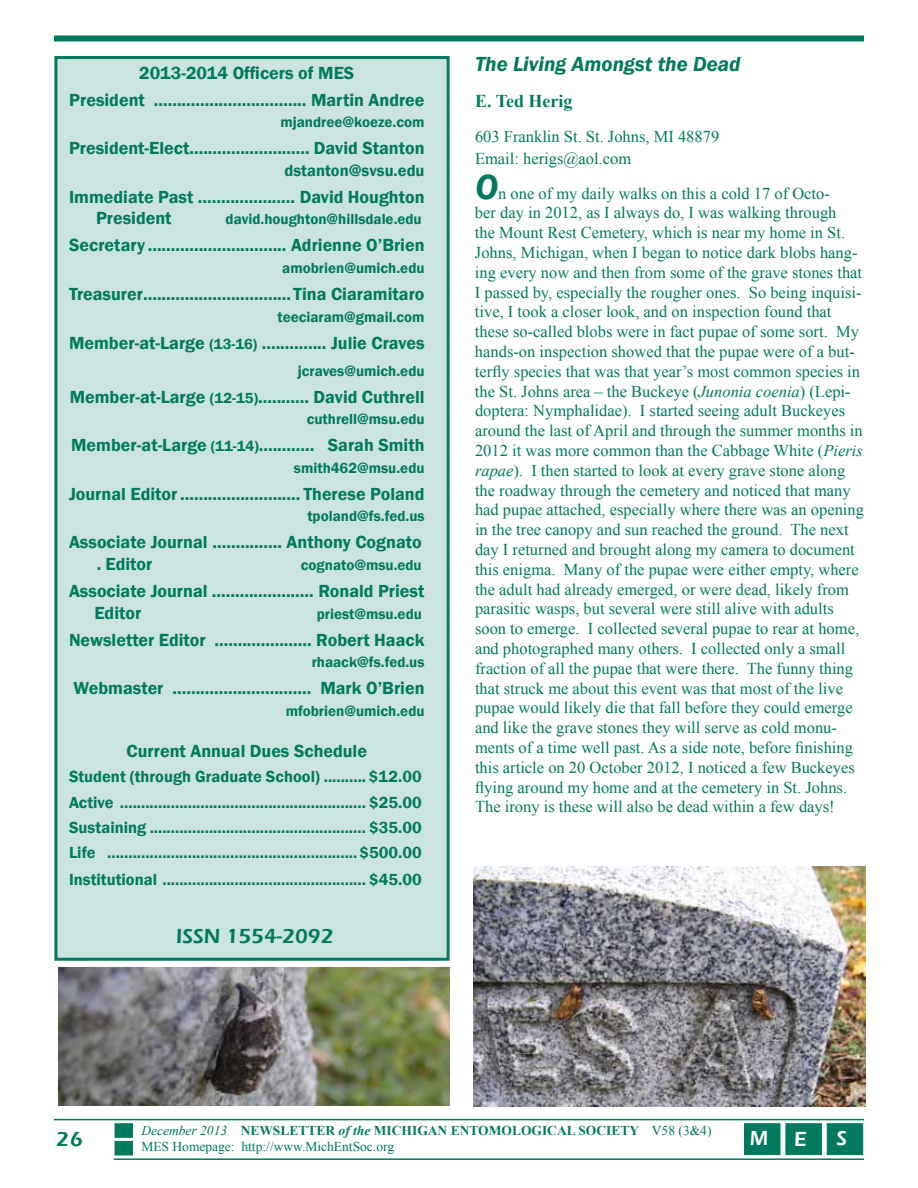
<style>
.page{position:relative;width:918px;height:1188px;background:#fff}
.page>*{position:absolute;margin:0;border:0;box-sizing:border-box;transform-origin:0 0}
.t1{font:italic 600 21px "Franklin Gothic";color:#007a5e}
.t2{font:600 21px "Eras ITC";color:#007a5e}
.t3{font:600 21px "Eras ITC";color:#fff}
.t4{font:600 18px/21.6px "Franklin Gothic";color:#007a5e}
.t5{font:700 18px "Times New Roman";color:#007a5e}
.t6{font:16.5px/19.8px "Times New Roman";color:#007a5e}
.t7{font:600 16.5px/25.2px "Franklin Gothic";color:#007a5e;text-align:justify}
.t8{font:600 15px "Franklin Gothic";color:#007a5e}
.t9{font:13.5px/16.2px "Times New Roman";color:#007a5e}
.s1{font-size:15px}
.s2{font-family:"Franklin Gothic";font-weight:600;font-style:italic;font-size:36px}
.s3{font-style:italic}
.s4{font-weight:700}
.s5{font-weight:700;font-style:italic}
</style>
<div class="page">
<div style="left:54px;top:35px;width:810px;height:6px;background:#007a5e"></div>
<div style="left:827px;top:1123px;width:36px;height:32px;background:#007a5e;border:1px solid #007a5e"></div>
<div style="left:786px;top:1123px;width:36px;height:32px;background:#007a5e;border:1px solid #007a5e"></div>
<div style="left:744px;top:1123px;width:36px;height:32px;background:#007a5e;border:1px solid #007a5e"></div>
<hr style="left:114px;top:1158px;width:750px;height:2px;background:#007a5e">
<hr style="left:54px;top:1119px;width:810px;height:1px;background:#007a5e">
<div style="left:115px;top:1141px;width:18px;height:14px;background:#007a5e"></div>
<div style="left:115px;top:1123px;width:18px;height:15px;background:#007a5e;border:1px solid #007a5e"></div>
<div style="left:54px;top:56px;width:396px;height:905px;background:#cce4df;border:3px solid #007a5e"></div>
<img style="left:474px;top:867px;width:391px;height:239px">
<img style="left:58px;top:968px;width:392px;height:138px">
<p class="t4" style="left:69px;top:59px;width:357px;line-height:27px;text-align:center">2013-2014 Officers of MES<br>President ................................. Martin Andree</p>
<p class="t8" style="left:280px;top:113px;width:146px">mjandree@koeze.com</p>
<p class="t4" style="left:69px;top:138px;width:357px">President-Elect.......................... David Stanton</p>
<p class="t7" style="left:284px;top:158px;width:142px">dstanton@svsu.edu</p>
<p class="t4" style="left:96px;top:186px;width:330px;text-indent:-27px">Immediate Past ..................... David Houghton<br>President</p>
<p class="t8" style="left:226px;top:210px;width:198px">david.houghton@hillsdale.edu</p>
<p class="t4" style="left:69px;top:235px;width:357px">Secretary .............................. Adrienne O’Brien</p>
<p class="t8" style="left:282px;top:259px;width:144px">amobrien@umich.edu</p>
<p class="t4" style="left:69px;top:283px;width:357px">Treasurer................................Tina Ciaramitaro</p>
<p class="t8" style="left:278px;top:307px;width:149px">teeciaram@gmail.com</p>
<p class="t4" style="left:69px;top:332px;width:357px">Member-at-Large <span class="s1">(13-16)</span> .............. Julie Craves</p>
<p class="t8" style="left:298px;top:361px;width:128px">jcraves@umich.edu</p>
<p class="t4" style="left:70px;top:386px;width:356px">Member-at-Large <span class="s1">(12-15)</span>........... David Cuthrell</p>
<p class="t8" style="left:307px;top:410px;width:119px">cuthrell@msu.edu</p>
<p class="t4" style="left:71px;top:435px;width:355px">Member-at-Large <span class="s1">(11-14)</span>............ Sarah Smith</p>
<p class="t8" style="left:294px;top:459px;width:132px">smith462@msu.edu</p>
<p class="t4" style="left:69px;top:483px;width:357px">Journal Editor .......................... Therese Poland</p>
<p class="t8" style="left:307px;top:507px;width:119px">tpoland@fs.fed.us</p>
<p class="t4" style="left:97px;top:532px;width:326px;text-indent:-28px">Associate Journal ............... Anthony Cognato . Editor</p>
<p class="t8" style="left:301px;top:556px;width:122px">cognato@msu.edu</p>
<p class="t4" style="left:94px;top:580px;width:332px;text-indent:-25px">Associate Journal ...................... Ronald Priest<br>Editor</p>
<p class="t8" style="left:317px;top:604px;width:107px">priest@msu.edu</p>
<p class="t4" style="left:69px;top:629px;width:357px">Newsletter Editor ..................... Robert Haack</p>
<p class="t8" style="left:312px;top:653px;width:114px">rhaack@fs.fed.us</p>
<p class="t4" style="left:74px;top:678px;width:353px">Webmaster .............................. Mark O’Brien</p>
<p class="t8" style="left:286px;top:702px;width:140px">mfobrien@umich.edu</p>
<p class="t4" style="left:127px;top:741px;width:242px">Current Annual Dues Schedule</p>
<p class="t7" style="left:69px;top:764px;width:354px">Student (through Graduate School) .......... $12.00<br>Active .......................................................... $25.00<br>Sustaining ................................................... $35.00<br>Life ...........................................................$500.00</p>
<p class="t7" style="left:69px;top:867px;width:354px">Institutional ................................................ $45.00</p>
<p class="t2" style="left:176px;top:924px;width:159px">ISSN 1554-2092</p>
<p class="t1" style="left:475px;top:50px;width:267px">The Living Amongst the Dead</p>
<p class="t5" style="left:475px;top:89px;width:99px">E. Ted Herig</p>
<p class="t6" style="left:475px;top:126px;width:246px;line-height:21.6px">603 Franklin St. St. Johns, MI 48879<br>Email: herigs@aol.com</p>
<p class="t6" style="left:475px;top:183px;width:391px"><span class="s2">O</span>n one of my daily walks on this a cold 17 of Octo-<br>ber day in 2012, as I always do, I was walking through<br>the Mount Rest Cemetery, which is near my home in St.<br>Johns, Michigan, when I began to notice dark blobs hang&shy;ing every now and then from some of the grave stones that I passed by, especially the rougher ones. So being inquisi&shy;tive, I took a closer look, and on inspection found that these so-called blobs were in fact pupae of some sort. My hands-on inspection showed that the pupae were of a but&shy;terfly species that was that year’s most common species in the St. Johns area – the Buckeye (<span class="s3">Junonia coenia</span>) (Lepi&shy;doptera: Nymphalidae). I started seeing adult Buckeyes around the last of April and through the summer months in 2012 it was more common than the Cabbage White (<span class="s3">Pieris rapae</span>). I then started to look at every grave stone along the roadway through the cemetery and noticed that many had pupae attached, especially where there was an opening in the tree canopy and sun reached the ground. The next day I returned and brought along my camera to document this enigma. Many of the pupae were either empty, where the adult had already emerged, or were dead, likely from parasitic wasps, but several were still alive with adults soon to emerge. I collected several pupae to rear at home, and photographed many others. I collected only a small fraction of all the pupae that were there. The funny thing that struck me about this event was that most of the live pupae would likely die that fall before they could emerge and like the grave stones they will serve as cold monu&shy;ments of a time well past. As a side note, before finishing this article on 20 October 2012, I noticed a few Buckeyes flying around my home and at the cemetery in St. Johns.<br>The irony is these will also be dead within a few days!</p>
<p class="t9" style="left:141px;top:1122px;width:572px"><span class="s3">December 2013</span> <span class="s4">NEWSLETTER</span> <span class="s5">of the</span> <span class="s4">MICHIGAN ENTOMOLOGICAL SOCIETY</span> V58 (3&amp;4)<br>MES Homepage: http://www.MichEntSoc.org</p>
<p class="t2" style="left:56px;top:1127px;width:28px">26</p>
<p class="t3" style="left:750px;top:1126px;width:59px">M E</p>
<p class="t3" style="left:837px;top:1126px;width:12px">S</p>
</div>
